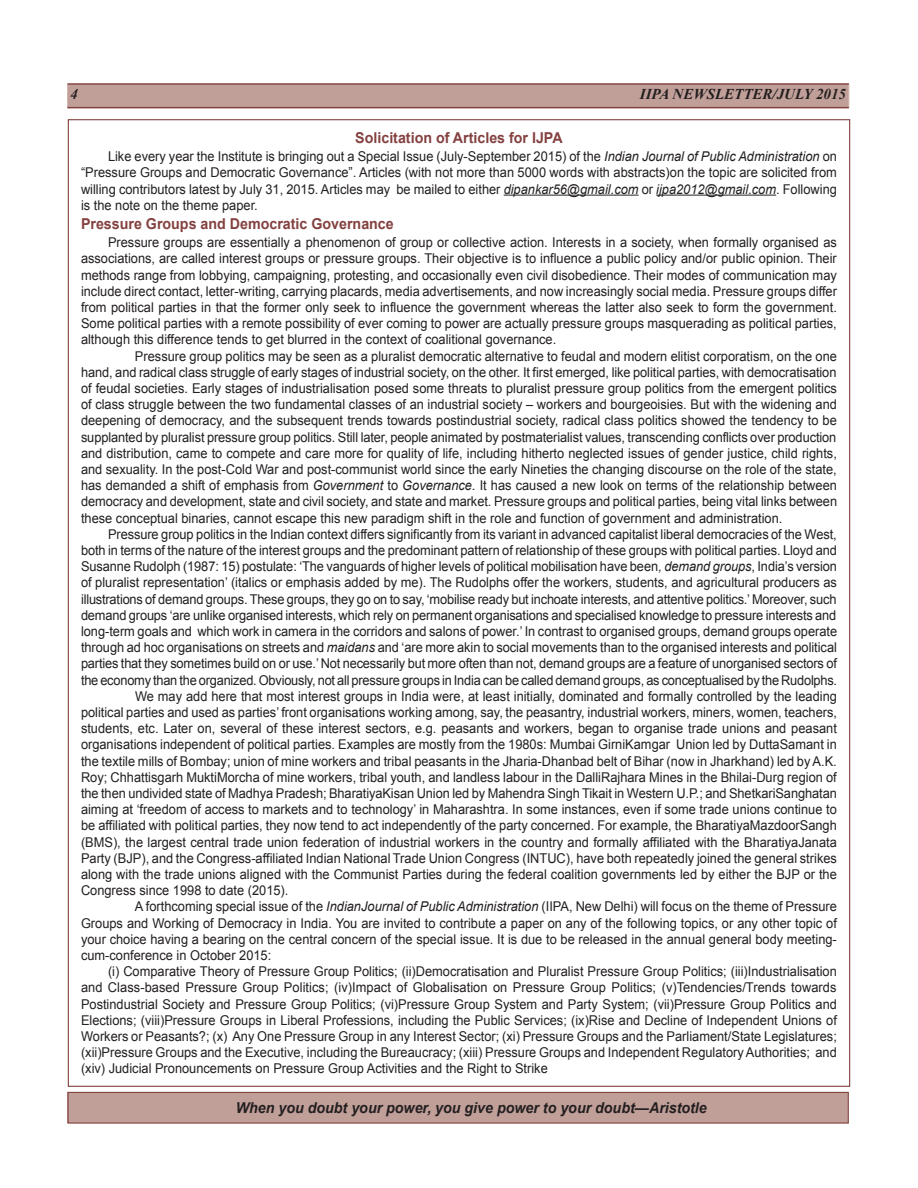
<style>
.page{position:relative;width:918px;height:1188px;background:#fff}
.page>*{position:absolute;margin:0;border:0;box-sizing:border-box;transform-origin:0 0}
.Side_Left-IB{font:700 15px "Arial";color:#844140;scale:.95 1}
.Footnote_quote{font:italic 700 15px "Arial";color:#231f20;scale:.95 1}
.t1{font:italic 700 15px "Times New Roman";color:#231f20}
.Box_Matter{font:13.5px/16.2px "Arial";color:#231f20;text-align:justify;scale:.95 1}
.s1{font-style:italic}
</style>
<div class="page">
<div style="left:68px;top:84px;width:781px;height:24px;background:#c19f99;border:1px solid #cfb5af"></div>
<hr style="left:68px;top:83px;width:781px;height:2px;background:#844140">
<hr style="left:68px;top:107px;width:781px;height:1px;background:#844140">
<div style="left:68px;top:1092px;width:780px;height:31px;background:#c19f99"></div>
<div style="left:68px;top:1092px;width:781px;height:32px;border:1px solid #844140"></div>
<hr style="left:504px;top:195px;width:135px;height:1px;background:#231f20">
<hr style="left:656px;top:195px;width:120px;height:1px;background:#231f20">
<p class="t1" style="left:70px;top:84px;width:9px">4</p>
<p class="t1" style="left:640px;top:84px;width:208px">IIPA NEWSLETTER/JULY 2015</p>
<p class="Side_Left-IB" style="left:355px;top:128px;width:220px">Solicitation of Articles for IJPA</p>
<p class="Box_Matter" style="left:81px;top:149px;width:797px;text-indent:27px">Like every year the Institute is bringing out a Special Issue (July-September 2015) of the <span class="s1">Indian Journal of Public Administration</span> on “Pressure Groups and Democratic Governance”. Articles (with not more than 5000 words with abstracts)on the topic are solicited from willing contributors latest by July 31, 2015. Articles may be mailed to either <span class="s1">dipankar56@gmail.com</span> or <span class="s1">ijpa2012@gmail.com</span>. Following is the note on the theme paper.</p>
<p class="Side_Left-IB" style="left:81px;top:214px;width:331px">Pressure Groups and Democratic Governance</p>
<p class="Box_Matter" style="left:81px;top:234px;width:797px;text-indent:27px">Pressure groups are essentially a phenomenon of group or collective action. Interests in a society, when formally organised as associations, are called interest groups or pressure groups. Their objective is to influence a public policy and/or public opinion. Their methods range from lobbying, campaigning, protesting, and occasionally even civil disobedience. Their modes of communication may include direct contact, letter-writing, carrying placards, media advertisements, and now increasingly social media. Pressure groups differ from political parties in that the former only seek to influence the government whereas the latter also seek to form the government.<br>Some political parties with a remote possibility of ever coming to power are actually pressure groups masquerading as political parties, although this difference tends to get blurred in the context of coalitional governance.</p>
<p class="Box_Matter" style="left:81px;top:348px;width:797px;text-indent:54px">Pressure group politics may be seen as a pluralist democratic alternative to feudal and modern elitist corporatism, on the one hand, and radical class struggle of early stages of industrial society, on the other. It first emerged, like political parties, with democratisation of feudal societies. Early stages of industrialisation posed some threats to pluralist pressure group politics from the emergent politics of class struggle between the two fundamental classes of an industrial society – workers and bourgeoisies. But with the widening and deepening of democracy, and the subsequent trends towards postindustrial society, radical class politics showed the tendency to be supplanted by pluralist pressure group politics. Still later, people animated by postmaterialist values, transcending conflicts over production and distribution, came to compete and care more for quality of life, including hitherto neglected issues of gender justice, child rights, and sexuality. In the post-Cold War and post-communist world since the early Nineties the changing discourse on the role of the state, has demanded a shift of emphasis from <span class="s1">Government</span> to <span class="s1">Governance.</span> It has caused a new look on terms of the relationship between democracy and development, state and civil society, and state and market. Pressure groups and political parties, being vital links between these conceptual binaries, cannot escape this new paradigm shift in the role and function of government and administration.</p>
<p class="Box_Matter" style="left:108px;top:526px;width:769px">Pressure group politics in the Indian context differs significantly from its variant in advanced capitalist liberal democracies of the West,</p>
<p class="Box_Matter" style="left:81px;top:542px;width:797px">both in terms of the nature of the interest groups and the predominant pattern of relationship of these groups with political parties. Lloyd and</p>
<p class="Box_Matter" style="left:81px;top:558px;width:797px">Susanne Rudolph (1987: 15) postulate: ‘The vanguards of higher levels of political mobilisation have been<span class="s1">, demand groups</span>, India’s version</p>
<p class="Box_Matter" style="left:81px;top:575px;width:797px">of pluralist representation’ (italics or emphasis added by me). The Rudolphs offer the workers, students, and agricultural producers as</p>
<p class="Box_Matter" style="left:81px;top:591px;width:797px">illustrations of demand groups. These groups, they go on to say, ‘mobilise ready but inchoate interests, and attentive politics.’ Moreover, such</p>
<p class="Box_Matter" style="left:81px;top:607px;width:797px">demand groups ‘are unlike organised interests, which rely on permanent organisations and specialised knowledge to pressure interests and</p>
<p class="Box_Matter" style="left:81px;top:623px;width:797px">long-term goals and which work in camera in the corridors and salons of power.’ In contrast to organised groups, demand groups operate</p>
<p class="Box_Matter" style="left:81px;top:639px;width:797px">through ad hoc organisations on streets and <span class="s1">maidans</span> and ‘are more akin to social movements than to the organised interests and political</p>
<p class="Box_Matter" style="left:81px;top:656px;width:797px">parties that they sometimes build on or use.’ Not necessarily but more often than not, demand groups are a feature of unorganised sectors of</p>
<p class="Box_Matter" style="left:81px;top:672px;width:798px">the economy than the organized. Obviously, not all pressure groups in India can be called demand groups, as conceptualised by the Rudolphs.</p>
<p class="Box_Matter" style="left:135px;top:688px;width:740px">We may add here that most interest groups in India were, at least initially, dominated and formally controlled by the leading</p>
<p class="Box_Matter" style="left:81px;top:704px;width:797px">political parties and used as parties’ front organisations working among, say, the peasantry, industrial workers, miners, women, teachers,</p>
<p class="Box_Matter" style="left:81px;top:720px;width:797px">students, etc. Later on, several of these interest sectors, e.g. peasants and workers, began to organise trade unions and peasant</p>
<p class="Box_Matter" style="left:81px;top:737px;width:797px">organisations independent of political parties. Examples are mostly from the 1980s: Mumbai GirniKamgar Union led by DuttaSamant in</p>
<p class="Box_Matter" style="left:81px;top:753px;width:797px">the textile mills of Bombay; union of mine workers and tribal peasants in the Jharia-Dhanbad belt of Bihar (now in Jharkhand) led by A.K.</p>
<p class="Box_Matter" style="left:81px;top:769px;width:797px">Roy; Chhattisgarh MuktiMorcha of mine workers, tribal youth, and landless labour in the DalliRajhara Mines in the Bhilai-Durg region of</p>
<p class="Box_Matter" style="left:81px;top:785px;width:797px">the then undivided state of Madhya Pradesh; BharatiyaKisan Union led by Mahendra Singh Tikait in Western U.P.; and ShetkariSanghatan</p>
<p class="Box_Matter" style="left:81px;top:801px;width:797px">aiming at ‘freedom of access to markets and to technology’ in Maharashtra. In some instances, even if some trade unions continue to</p>
<p class="Box_Matter" style="left:81px;top:818px;width:797px">be affiliated with political parties, they now tend to act independently of the party concerned. For example, the BharatiyaMazdoorSangh</p>
<p class="Box_Matter" style="left:81px;top:834px;width:797px">(BMS), the largest central trade union federation of industrial workers in the country and formally affiliated with the BharatiyaJanata</p>
<p class="Box_Matter" style="left:81px;top:850px;width:797px">Party (BJP), and the Congress-affiliated Indian National Trade Union Congress (INTUC), have both repeatedly joined the general strikes</p>
<p class="Box_Matter" style="left:81px;top:866px;width:797px">along with the trade unions aligned with the Communist Parties during the federal coalition governments led by either the BJP or the</p>
<p class="Box_Matter" style="left:81px;top:882px;width:220px">Congress since 1998 to date (2015).</p>
<p class="Box_Matter" style="left:81px;top:899px;width:797px;text-indent:54px">A forthcoming special issue of the <span class="s1">IndianJournal of Public Administration</span> (IIPA, New Delhi) will focus on the theme of Pressure Groups and Working of Democracy in India. You are invited to contribute a paper on any of the following topics, or any other topic of your choice having a bearing on the central concern of the special issue. It is due to be released in the annual general body meeting&shy;cum-conference in October 2015:</p>
<p class="Box_Matter" style="left:81px;top:963px;width:797px;text-indent:27px">(i) Comparative Theory of Pressure Group Politics; (ii)Democratisation and Pluralist Pressure Group Politics; (iii)Industrialisation and Class-based Pressure Group Politics; (iv)Impact of Globalisation on Pressure Group Politics; (v)Tendencies/Trends towards Postindustrial Society and Pressure Group Politics; (vi)Pressure Group System and Party System; (vii)Pressure Group Politics and Elections; (viii)Pressure Groups in Liberal Professions, including the Public Services; (ix)Rise and Decline of Independent Unions of Workers or Peasants?; (x) Any One Pressure Group in any Interest Sector; (xi) Pressure Groups and the Parliament/State Legislatures; (xii)Pressure Groups and the Executive, including the Bureaucracy; (xiii) Pressure Groups and Independent Regulatory Authorities; and (xiv) Judicial Pronouncements on Pressure Group Activities and the Right to Strike</p>
<p class="Footnote_quote" style="left:236px;top:1097px;width:497px">When you doubt your power, you give power to your doubt—Aristotle</p>
</div>
